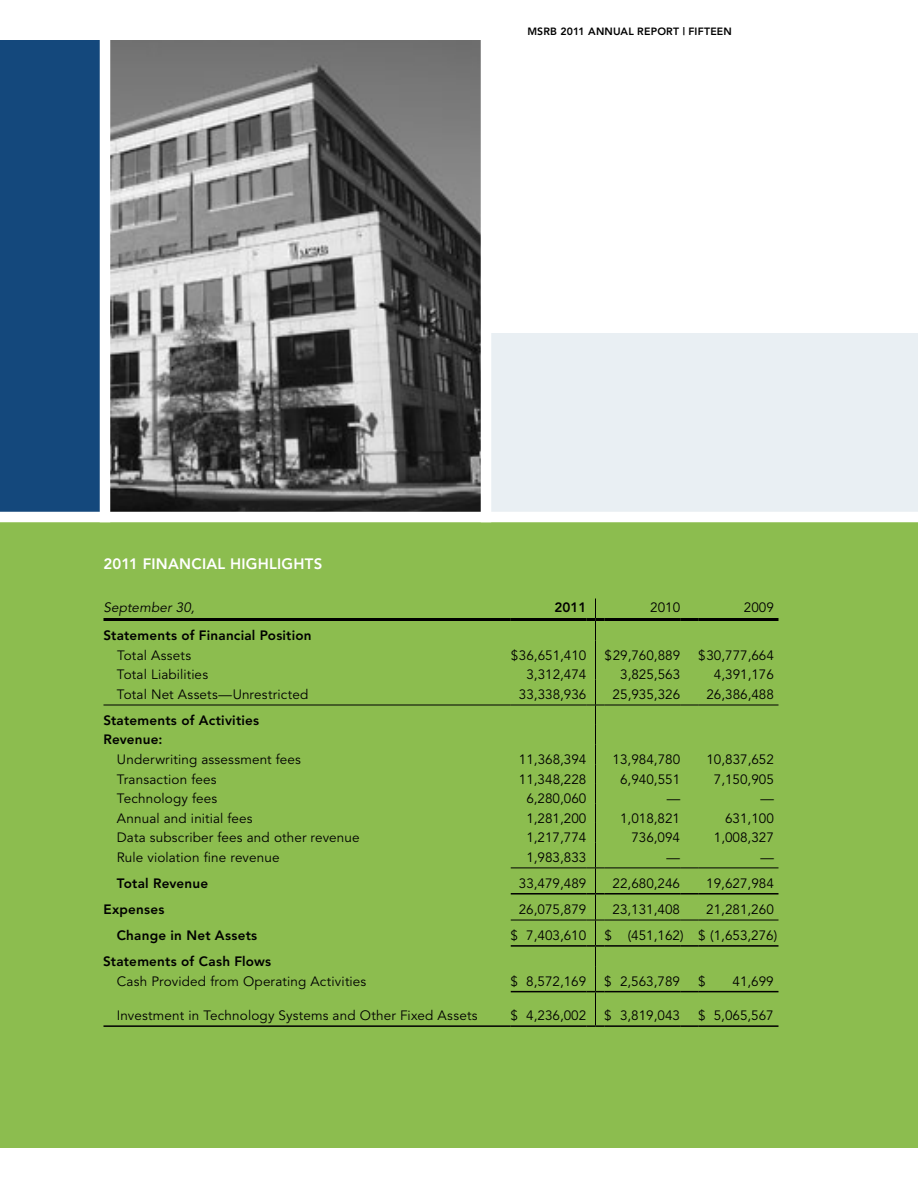
<style>
.page{position:relative;width:918px;height:1188px;background:#fff}
.page>*{position:absolute;margin:0;border:0;box-sizing:border-box;transform-origin:0 0}
.t1{font:800 15px "Avenir";letter-spacing:.015em;color:#fff}
.t2{font:13.5px "Avenir";letter-spacing:.005em;color:#000}
.t3{font:800 13.5px/19.5px "Avenir";letter-spacing:.01em;color:#000}
.t4{font:italic 13.5px "Avenir";letter-spacing:.015em;color:#000}
.t5{font:800 10.5px "Avenir";letter-spacing:.02em;color:#000}
</style>
<div class="page">
<div style="left:473px;top:333px;width:445px;height:179px;background:#e9eff3"></div>
<div style="left:0;top:40px;width:180px;height:477px;background:#14487c"></div>
<div style="left:0;top:517px;width:918px;height:631px;background:#8cbd4f"></div>
<img style="left:110px;top:40px;width:371px;height:472px">
<div style="left:0;top:512px;width:918px;height:10px;background:#fff"></div>
<div style="left:100px;top:15px;width:10px;height:507px;background:#fff"></div>
<div style="left:481px;top:15px;width:10px;height:507px;background:#fff"></div>
<hr style="left:104px;top:1025px;width:407px;height:2px;background:#000">
<hr style="left:511px;top:1025px;width:75px;height:2px;background:#000">
<hr style="left:604px;top:1025px;width:76px;height:2px;background:#000">
<svg style="left:680px;top:1025px;width:18px;height:2px"></svg>
<hr style="left:698px;top:1025px;width:76px;height:2px;background:#000">
<hr style="left:511px;top:991px;width:75px;height:1px;background:#000">
<hr style="left:604px;top:991px;width:76px;height:1px;background:#000">
<svg style="left:680px;top:991px;width:18px;height:1px"></svg>
<hr style="left:698px;top:991px;width:76px;height:1px;background:#000">
<hr style="left:511px;top:920px;width:75px;height:1px;background:#000">
<hr style="left:604px;top:920px;width:76px;height:1px;background:#000">
<svg style="left:680px;top:920px;width:18px;height:1px"></svg>
<hr style="left:698px;top:920px;width:76px;height:1px;background:#000">
<hr style="left:511px;top:893px;width:75px;height:2px;background:#000">
<hr style="left:604px;top:893px;width:76px;height:2px;background:#000">
<svg style="left:680px;top:893px;width:18px;height:2px"></svg>
<hr style="left:698px;top:893px;width:76px;height:2px;background:#000">
<hr style="left:511px;top:868px;width:75px;height:1px;background:#000">
<hr style="left:604px;top:868px;width:76px;height:1px;background:#000">
<svg style="left:680px;top:868px;width:18px;height:1px"></svg>
<hr style="left:698px;top:868px;width:76px;height:1px;background:#000">
<hr style="left:104px;top:705px;width:407px;height:1px;background:#000">
<hr style="left:511px;top:705px;width:75px;height:1px;background:#000">
<hr style="left:604px;top:705px;width:76px;height:1px;background:#000">
<svg style="left:680px;top:705px;width:18px;height:1px"></svg>
<hr style="left:698px;top:705px;width:76px;height:1px;background:#000">
<hr style="left:104px;top:618px;width:407px;height:3px;background:#000">
<hr style="left:511px;top:618px;width:75px;height:3px;background:#000">
<hr style="left:604px;top:618px;width:76px;height:3px;background:#000">
<hr style="left:680px;top:618px;width:18px;height:3px;background:#000">
<hr style="left:698px;top:618px;width:76px;height:3px;background:#000">
<svg style="left:774px;top:618px;width:4px;height:3px"></svg>
<hr style="left:511px;top:945px;width:75px;height:2px;background:#000">
<hr style="left:604px;top:945px;width:76px;height:2px;background:#000">
<svg style="left:680px;top:945px;width:18px;height:2px"></svg>
<hr style="left:698px;top:945px;width:76px;height:2px;background:#000">
<hr style="left:595px;top:992px;width:1px;height:33px;background:#000">
<svg style="left:586px;top:598px;width:18px;height:394px"></svg>
<svg style="left:586px;top:1025px;width:18px;height:2px"></svg>
<p class="t5" style="left:527px;top:25px;width:70px">MSRB 2011 ANNUAL</p>
<p class="t5" style="left:637px;top:25px;width:96px">REport | fifteen</p>
<p class="t1" style="left:104px;top:555px;width:218px">2011 financial highlights</p>
<p class="t4" style="left:104px;top:600px;width:93px">September 30,</p>
<p class="t3" style="left:555px;top:598px;width:33px">2011</p>
<p class="t2" style="left:650px;top:600px;width:32px">2010</p>
<p class="t2" style="left:744px;top:600px;width:32px">2009</p>
<p class="t3" style="left:103px;top:626px;width:210px">Statements of Financial Position</p>
<p class="t2" style="left:117px;top:648px;width:76px">Total Assets</p>
<p class="t2" style="left:511px;top:648px;width:77px">$36,651,410</p>
<p class="t2" style="left:604px;top:648px;width:77px">$29,760,889</p>
<p class="t2" style="left:698px;top:648px;width:77px">$30,777,664</p>
<p class="t2" style="left:117px;top:667px;width:93px">Total Liabilities</p>
<p class="t2" style="left:526px;top:667px;width:62px">3,312,474</p>
<p class="t2" style="left:620px;top:667px;width:62px">3,825,563</p>
<p class="t2" style="left:714px;top:667px;width:62px">4,391,176</p>
<p class="t2" style="left:117px;top:687px;width:193px">Total Net Assets—Unrestricted</p>
<p class="t2" style="left:519px;top:687px;width:69px">33,338,936</p>
<p class="t2" style="left:613px;top:687px;width:69px">25,935,326</p>
<p class="t2" style="left:706px;top:687px;width:69px">26,386,488</p>
<p class="t3" style="left:103px;top:710px;width:157px">Statements of Activities<br>Revenue:</p>
<p class="t2" style="left:117px;top:752px;width:186px">Underwriting assessment fees</p>
<p class="t2" style="left:519px;top:752px;width:69px">11,368,394</p>
<p class="t2" style="left:613px;top:752px;width:69px">13,984,780</p>
<p class="t2" style="left:706px;top:752px;width:69px">10,837,652</p>
<p class="t2" style="left:117px;top:771px;width:101px">Transaction fees</p>
<p class="t2" style="left:519px;top:771px;width:69px">11,348,228</p>
<p class="t2" style="left:620px;top:771px;width:62px">6,940,551</p>
<p class="t2" style="left:714px;top:771px;width:62px">7,150,905</p>
<p class="t2" style="left:117px;top:791px;width:102px">Technology fees</p>
<p class="t2" style="left:526px;top:791px;width:62px">6,280,060</p>
<p class="t2" style="left:667px;top:791px;width:15px">—</p>
<p class="t2" style="left:760px;top:791px;width:15px">—</p>
<p class="t2" style="left:117px;top:810px;width:137px">Annual and initial fees</p>
<p class="t2" style="left:526px;top:810px;width:62px">1,281,200</p>
<p class="t2" style="left:620px;top:810px;width:62px">1,018,821</p>
<p class="t2" style="left:725px;top:810px;width:50px">631,100</p>
<p class="t2" style="left:117px;top:830px;width:244px">Data subscriber fees and other revenue</p>
<p class="t2" style="left:526px;top:830px;width:62px">1,217,774</p>
<p class="t2" style="left:631px;top:830px;width:50px">736,094</p>
<p class="t2" style="left:714px;top:830px;width:62px">1,008,327</p>
<p class="t2" style="left:117px;top:849px;width:164px">Rule violation fine revenue</p>
<p class="t2" style="left:526px;top:849px;width:62px">1,983,833</p>
<p class="t2" style="left:667px;top:849px;width:15px">—</p>
<p class="t2" style="left:760px;top:849px;width:15px">—</p>
<p class="t3" style="left:103px;top:873px;width:106px">Total Revenue</p>
<p class="t2" style="left:519px;top:875px;width:69px">33,479,489</p>
<p class="t2" style="left:613px;top:875px;width:69px">22,680,246</p>
<p class="t2" style="left:706px;top:875px;width:69px">19,627,984</p>
<p class="t3" style="left:103px;top:899px;width:63px">Expenses</p>
<p class="t2" style="left:519px;top:902px;width:69px">26,075,879</p>
<p class="t2" style="left:613px;top:902px;width:69px">23,131,408</p>
<p class="t2" style="left:706px;top:902px;width:69px">21,281,260</p>
<p class="t3" style="left:117px;top:925px;width:142px">Change in Net Assets</p>
<p class="t2" style="left:511px;top:927px;width:77px">$ 7,403,610</p>
<p class="t2" style="left:604px;top:927px;width:175px">$ (451,162) $ (1,653,276)</p>
<p class="t3" style="left:103px;top:952px;width:169px">Statements of Cash Flows</p>
<p class="t2" style="left:117px;top:973px;width:251px">Cash Provided from Operating Activities</p>
<p class="t2" style="left:511px;top:973px;width:77px">$ 8,572,169</p>
<p class="t2" style="left:604px;top:973px;width:77px">$ 2,563,789</p>
<p class="t2" style="left:698px;top:973px;width:9px">$</p>
<p class="t2" style="left:733px;top:973px;width:43px">41,699</p>
<p class="t2" style="left:117px;top:1008px;width:362px">Investment in Technology Systems and Other Fixed Assets</p>
<p class="t2" style="left:511px;top:1008px;width:77px">$ 4,236,002</p>
<p class="t2" style="left:604px;top:1008px;width:77px">$ 3,819,043</p>
<p class="t2" style="left:698px;top:1008px;width:77px">$ 5,065,567</p>
</div>
